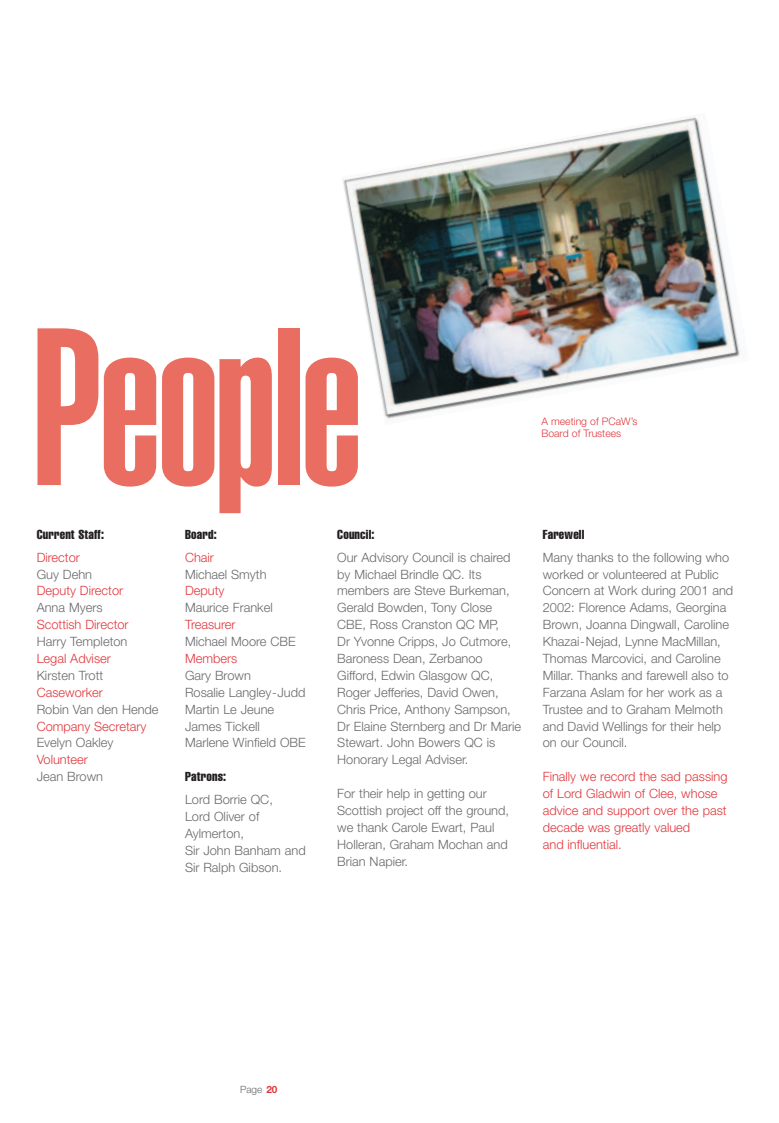
<style>
.page{position:relative;width:779px;height:1123px;background:#fff}
.page>*{position:absolute;margin:0;border:0;box-sizing:border-box;transform-origin:0 0}
.t1{font:900 extra-condensed 220px "Helvetica";letter-spacing:-.015em;color:#e96e61}
.t2{font:300 12.75px/16.9px "Helvetica Neue";color:#69696c}
.t3{font:300 12.75px/16.9px "Helvetica Neue";color:#e1373d}
.t4{font:extra-condensed 12.75px "Helvetica";letter-spacing:.015em;color:#231f20}
.t5{font:300 10.38px/12.5px "Helvetica Neue";color:#e1373d}
.t6{font:300 10px "Helvetica Neue";color:#69696c}
.s1{font-weight:700;color:#e1373d}
</style>
<div class="page">
<img style="left:343px;top:117px;width:397px;height:302px">
<h1 class="t1" style="left:31px;top:328px;width:332px">People</h1>
<p class="t4" style="left:37px;top:529px;width:69px">Current Staff:</p>
<p class="t3" style="left:37px;top:550px;width:45px">Director</p>
<p class="t2" style="left:37px;top:567px;width:57px">Guy Dehn</p>
<p class="t3" style="left:37px;top:583px;width:88px">Deputy Director</p>
<p class="t2" style="left:37px;top:600px;width:67px">Anna Myers</p>
<p class="t3" style="left:37px;top:617px;width:93px">Scottish Director</p>
<p class="t2" style="left:37px;top:634px;width:92px">Harry Templeton</p>
<p class="t3" style="left:37px;top:651px;width:76px">Legal Adviser</p>
<p class="t2" style="left:37px;top:668px;width:68px">Kirsten Trott</p>
<p class="t3" style="left:37px;top:685px;width:68px">Caseworker</p>
<p class="t2" style="left:37px;top:702px;width:123px">Robin Van den Hende</p>
<p class="t3" style="left:37px;top:718px;width:111px">Company Secretary</p>
<p class="t2" style="left:37px;top:735px;width:78px">Evelyn Oakley</p>
<p class="t3" style="left:37px;top:752px;width:53px">Volunteer</p>
<p class="t2" style="left:37px;top:769px;width:68px">Jean Brown</p>
<p class="t4" style="left:185px;top:529px;width:33px">Board:</p>
<p class="t3" style="left:185px;top:550px;width:30px">Chair</p>
<p class="t2" style="left:185px;top:567px;width:83px">Michael Smyth</p>
<p class="t3" style="left:185px;top:583px;width:41px">Deputy</p>
<p class="t2" style="left:185px;top:600px;width:89px">Maurice Frankel</p>
<p class="t3" style="left:185px;top:617px;width:52px">Treasurer</p>
<p class="t2" style="left:185px;top:634px;width:112px">Michael Moore CBE</p>
<p class="t3" style="left:185px;top:651px;width:54px">Members</p>
<p class="t2" style="left:185px;top:668px;width:122px">Gary Brown<br>Rosalie Langley-Judd<br>Martin Le Jeune<br>James Tickell<br>Marlene Winfield OBE</p>
<p class="t4" style="left:185px;top:772px;width:43px">Patrons:</p>
<p class="t2" style="left:185px;top:792px;width:122px">Lord Borrie QC,<br>Lord Oliver of<br>Aylmerton,<br>Sir John Banham and<br>Sir Ralph Gibson.</p>
<p class="t4" style="left:337px;top:529px;width:39px">Council:</p>
<p class="t2" style="left:337px;top:550px;width:185px">Our Advisory Council is chaired by Michael Brindle QC. Its members are Steve Burkeman,<br>Gerald Bowden, Tony Close<br>CBE, Ross Cranston QC MP,<br>Dr Yvonne Cripps, Jo Cutmore,<br>Baroness Dean, Zerbanoo<br>Gifford, Edwin Glasgow QC,<br>Roger Jefferies, David Owen,<br>Chris Price, Anthony Sampson,<br>Dr Elaine Sternberg and Dr Marie<br>Stewart. John Bowers QC is<br>Honorary Legal Adviser.</p>
<p class="t2" style="left:337px;top:786px;width:173px">For their help in getting our<br>Scottish project off the ground, we thank Carole Ewart, Paul<br>Holleran, Graham Mochan and<br>Brian Napier.</p>
<p class="t5" style="left:541px;top:415px;width:97px">A meeting of PCaW’s<br>Board of Trustees</p>
<p class="t4" style="left:543px;top:529px;width:43px">Farewell</p>
<p class="t2" style="left:543px;top:550px;width:192px">Many thanks to the following who worked or volunteered at Public<br>Concern at Work during 2001 and<br>2002: Florence Adams, Georgina<br>Brown, Joanna Dingwall, Caroline<br>Khazai-Nejad, Lynne MacMillan,<br>Thomas Marcovici, and Caroline<br>Millar. Thanks and farewell also to<br>Farzana Aslam for her work as a<br>Trustee and to Graham Melmoth and David Wellings for their help on our Council.</p>
<p class="t3" style="left:543px;top:769px;width:186px">Finally we record the sad passing of Lord Gladwin of Clee, whose advice and support over the past decade was greatly valued<br>and influential.</p>
<p class="t6" style="left:240px;top:1086px;width:39px">Page <span class="s1">20</span></p>
</div>
